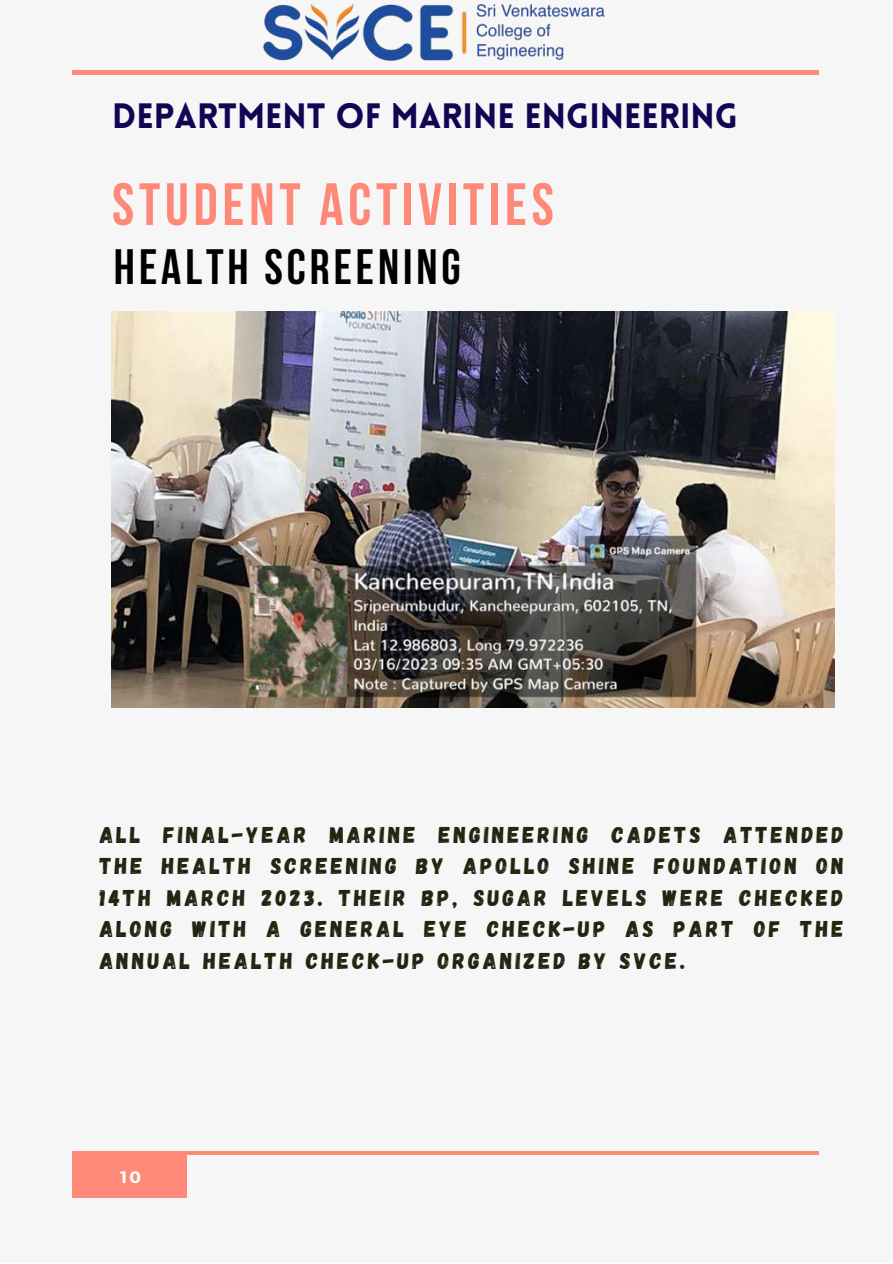
<style>
.page{position:relative;width:893px;height:1264px;background:#fff}
.page>*{position:absolute;margin:0;border:0;box-sizing:border-box;transform-origin:0 0}
.t1{font:700 59.55px "Bebas Neue";letter-spacing:.08em;color:#ff8979}
.t2{font:700 49.5px "Bebas Neue";letter-spacing:.08em;color:#000}
.t3{font:900 34.5px "Lovelo";color:#110654}
.t4{font:22.8px/31.5px "Gagalin";letter-spacing:.14em;color:#20250f;text-align:justify}
.t5{font:700 16.5px "Montserrat";color:#fff}
</style>
<div class="page">
<div style="left:0;top:0;width:892px;height:1262px;background:#f6f6f6"></div>
<hr style="left:72px;top:71px;width:747px;height:3px;background:#ff8979">
<div style="left:72px;top:1151px;width:115px;height:46px;background:#ff8979"></div>
<hr style="left:72px;top:1151px;width:747px;height:3px;background:#ff8979">
<img style="left:233px;top:4px;width:402px;height:67px">
<img style="left:111px;top:312px;width:723px;height:395px">
<h3 class="t3" style="left:112px;top:102px;width:627px">DEPARTMENT OF MARINE ENGINEERING</h3>
<h1 class="t1" style="left:112px;top:180px;width:443px">STUDENT ACTIVITIES</h1>
<h2 class="t2" style="left:114px;top:247px;width:348px">HEALTH SCREENING</h2>
<p class="t4" style="left:100px;top:817px;width:745px">ALL FINAL-YEAR MARINE ENGINEERING CADETS ATTENDED THE HEALTH SCREENING BY APOLLO SHINE FOUNDATION ON 14TH MARCH 2023. THEIR BP, SUGAR LEVELS WERE CHECKED ALONG WITH A GENERAL EYE CHECK-UP AS PART OF THE ANNUAL HEALTH CHECK-UP ORGANIZED BY SVCE.</p>
<p class="t5" style="left:120px;top:1165px;width:22px">10</p>
</div>
